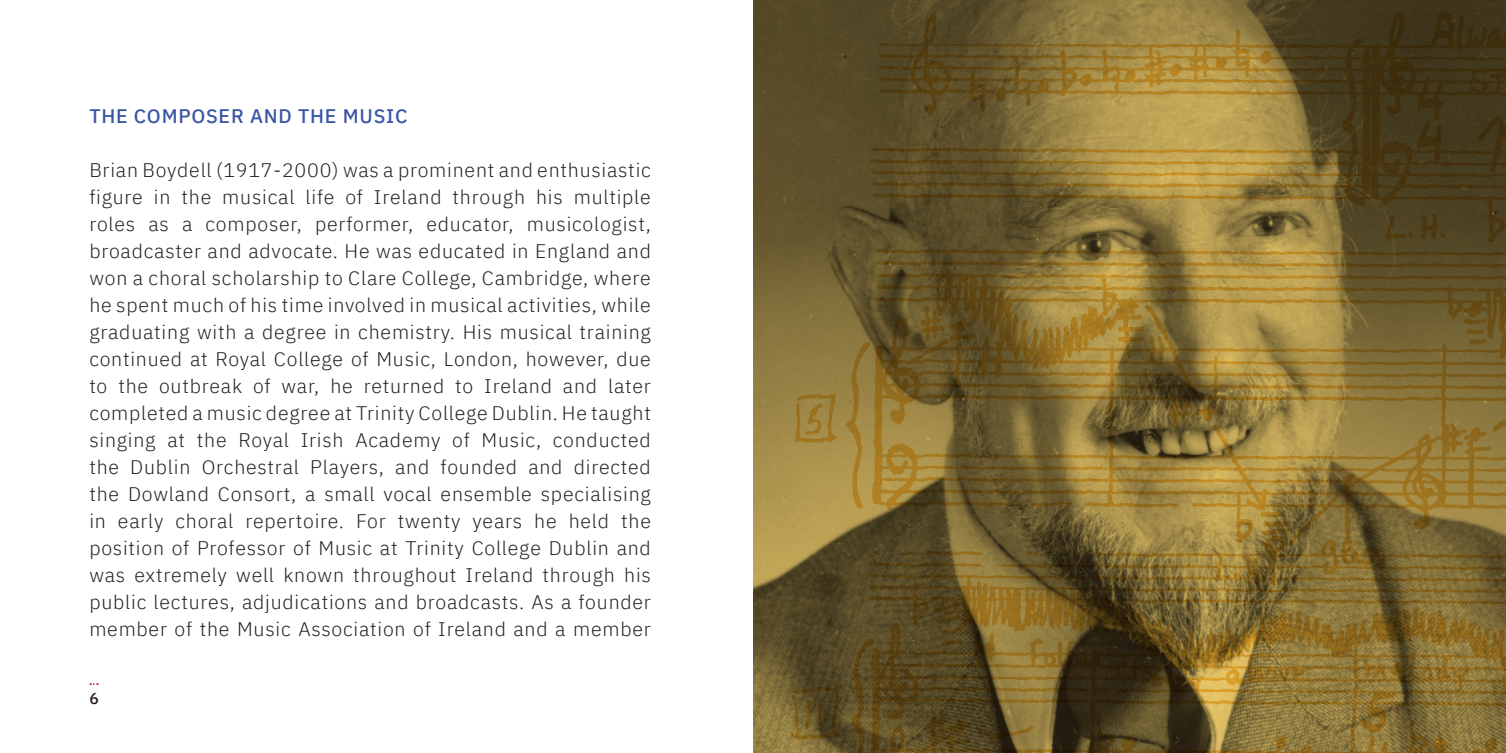
<style>
.page{position:relative;width:1506px;height:753px;background:#fff}
.page>*{position:absolute;margin:0;border:0;box-sizing:border-box;transform-origin:0 0}
.t1{font:300 19.57px/27px "IBM Plex Sans";letter-spacing:.04em;color:#231f20;text-align:justify}
.t2{font:500 19.57px "IBM Plex Sans";letter-spacing:.04em;color:#3a56a5}
.t3{font:500 15.75px "IBM Plex Sans";color:#271a13}
</style>
<div class="page">
<svg style="left:90px;top:683px;width:8px;height:2px"></svg>
<img style="left:753px;top:0;width:752px;height:753px">
<p class="t2" style="left:89px;top:101px;width:320px">THE COMPOSER AND THE MUSIC</p>
<p class="t1" style="left:89px;top:155px;width:563px">Brian Boydell (1917-2000) was a prominent and enthusiastic figure in the musical life of Ireland through his multiple roles as a composer, performer, educator, musicologist, broadcaster and advocate. He was educated in England and won a choral scholarship to Clare College, Cambridge, where he spent much of his time involved in musical activities, while graduating with a degree in chemistry. His musical training continued at Royal College of Music, London, however, due to the outbreak of war, he returned to Ireland and later completed a music degree at Trinity College Dublin. He taught singing at the Royal Irish Academy of Music, conducted the Dublin Orchestral Players, and founded and directed the Dowland Consort, a small vocal ensemble specialising in early choral repertoire. For twenty years he held the position of Professor of Music at Trinity College Dublin and was extremely well known throughout Ireland through his public lectures, adjudications and broadcasts. As a founder member of the Music Association of Ireland and a member</p>
<p class="t3" style="left:89px;top:686px;width:11px">6</p>
</div>
